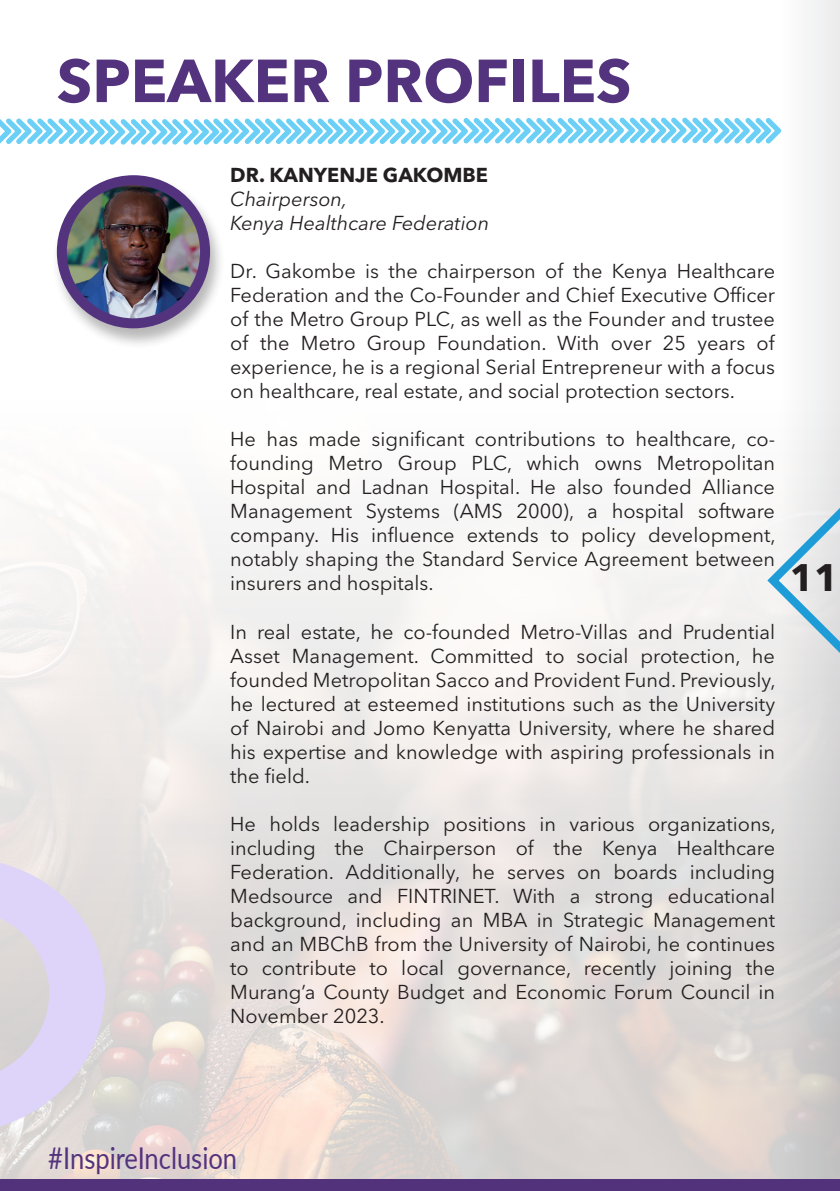
<style>
.page{position:relative;width:840px;height:1191px;background:#fff}
.page>*{position:absolute;margin:0;border:0;box-sizing:border-box;transform-origin:0 0}
.t1{font:700 60px "Avenir Next LT Pro";color:#54337e}
.t2{font:700 38px "Avenir Next LT Pro";color:#231f20}
.t3{font:30px "Lato";color:#54337e;scale:.85 1}
.t4{font:20px/24px "Avenir Next LT Pro";color:#231f20;text-align:justify}
.t5{font:italic 20px "Avenir Next LT Pro";color:#231f20}
.t6{font:700 20px "Avenir Next LT Pro";color:#231f20}
</style>
<div class="page">
<div style="left:576px;top:0;width:263px;height:1191px;background:linear-gradient(to right,#fff,#f7f7f8)"></div>
<img style="left:0;top:336px;width:839px;height:843px">
<svg style="left:0;top:117px;width:781px;height:28px"></svg>
<svg style="left:761px;top:418px;width:78px;height:324px"></svg>
<div style="left:0;top:1179px;width:839px;height:12px;background:#52337b"></div>
<svg style="left:0;top:859px;width:125px;height:275px;background:#ddd6e6"></svg>
<div style="left:51px;top:174px;width:175px;height:175px;background:#231f20;opacity:.32"></div>
<img style="left:62px;top:180px;width:143px;height:143px;border-radius:72px">
<div style="left:57px;top:175px;width:153px;height:153px;border:10px solid #54337e;border-radius:50%"></div>
<p class="t1" style="left:57px;top:44px;width:576px">SPEAKER PROFILES</p>
<p class="t6" style="left:230px;top:163px;width:259px">DR. KANYENJE GAKOMBE</p>
<p class="t5" style="left:230px;top:187px;width:118px">Chairperson,</p>
<p class="t5" style="left:230px;top:211px;width:260px">Kenya Healthcare Federation</p>
<p class="t4" style="left:230px;top:259px;width:546px">Dr. Gakombe is the chairperson of the Kenya Healthcare Federation and the Co-Founder and Chief Executive Officer of the Metro Group PLC, as well as the Founder and trustee of the Metro Group Foundation. With over 25 years of experience, he is a regional Serial Entrepreneur with a focus on healthcare, real estate, and social protection sectors.</p>
<p class="t4" style="left:230px;top:427px;width:546px">He has made significant contributions to healthcare, co&shy;founding Metro Group PLC, which owns Metropolitan Hospital and Ladnan Hospital. He also founded Alliance Management Systems (AMS 2000), a hospital software company. His influence extends to policy development, notably shaping the Standard Service Agreement between insurers and hospitals.</p>
<p class="t4" style="left:230px;top:619px;width:546px">In real estate, he co-founded Metro-Villas and Prudential Asset Management. Committed to social protection, he founded Metropolitan Sacco and Provident Fund. Previously, he lectured at esteemed institutions such as the University of Nairobi and Jomo Kenyatta University, where he shared his expertise and knowledge with aspiring professionals in the field.</p>
<p class="t4" style="left:230px;top:811px;width:546px">He holds leadership positions in various organizations, including the Chairperson of the Kenya Healthcare Federation. Additionally, he serves on boards including Medsource and FINTRINET. With a strong educational background, including an MBA in Strategic Management and an MBChB from the University of Nairobi, he continues to contribute to local governance, recently joining the Murang’a County Budget and Economic Forum Council in November 2023.</p>
<h2 class="t2" style="left:789px;top:554px;width:51px">11</h2>
<p class="t3" style="left:48px;top:1136px;width:223px">#InspireInclusion</p>
</div>
